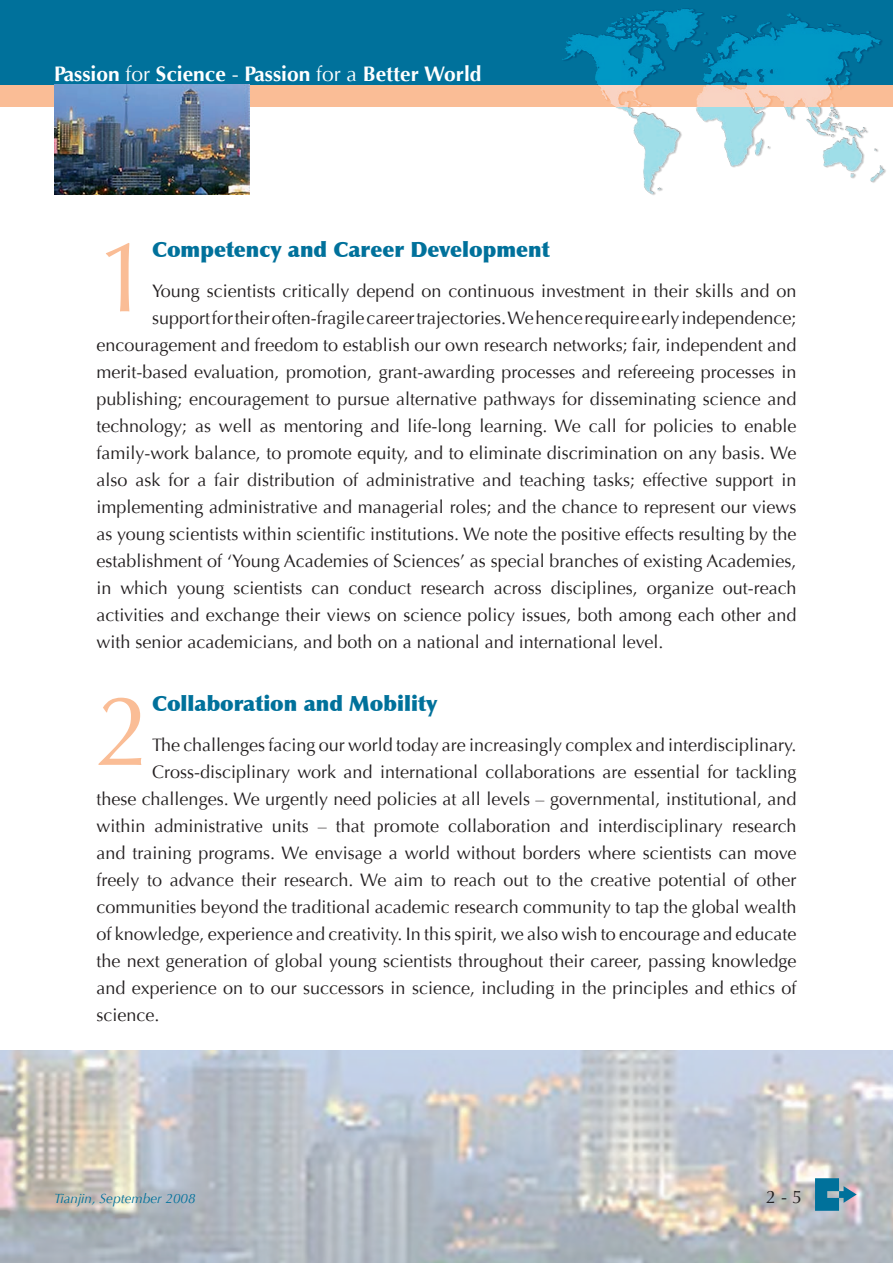
<style>
.page{position:relative;width:893px;height:1263px;background:#fff}
.page>*{position:absolute;margin:0;border:0;box-sizing:border-box;transform-origin:0 0}
.t1{font:99.9px "Optima";color:#fabd96}
.t2{font:900 21px "Optima";color:#00719b}
.t3{font:700 21px "Optima";color:#fff}
.t4{font:18px "Optima";color:#231f20}
.t5{font:italic 13.5px "Optima";color:#00719b}
.s1{font-weight:400}
</style>
<div class="page">
<img style="left:0;top:1050px;width:893px;height:213px">
<div style="left:0;top:85px;width:893px;height:21px;background:#fabd96"></div>
<div style="left:0;top:0;width:893px;height:85px;background:#00719b"></div>
<img style="left:553px;top:8px;width:340px;height:187px">
<svg style="left:815px;top:1178px;width:42px;height:33px"></svg>
<img style="left:54px;top:85px;width:195px;height:110px">
<p class="t3" style="left:54px;top:61px;width:429px">Passion <span class="s1">for</span> Science <span class="s1">-</span> Passion <span class="s1">for a</span> Better World</p>
<h1 class="t1" style="left:97px;top:219px;width:57px">1</h1>
<p class="t2" style="left:152px;top:237px;width:399px">Competency and Career Development</p>
<p class="t4" style="left:152px;top:280px;width:646px">Young scientists critically depend on continuous investment in their skills and on</p>
<p class="t4" style="left:152px;top:307px;width:646px">support for their often-fragile career trajectories. We hence require early independence;</p>
<p class="t4" style="left:97px;top:334px;width:701px">encouragement and freedom to establish our own research networks; fair, independent and</p>
<p class="t4" style="left:97px;top:361px;width:701px">merit-based evaluation, promotion, grant-awarding processes and refereeing processes in</p>
<p class="t4" style="left:97px;top:388px;width:701px">publishing; encouragement to pursue alternative pathways for disseminating science and</p>
<p class="t4" style="left:97px;top:415px;width:701px">technology; as well as mentoring and life-long learning. We call for policies to enable</p>
<p class="t4" style="left:97px;top:442px;width:701px">family-work balance, to promote equity, and to eliminate discrimination on any basis. We</p>
<p class="t4" style="left:97px;top:469px;width:701px">also ask for a fair distribution of administrative and teaching tasks; effective support in</p>
<p class="t4" style="left:97px;top:496px;width:701px">implementing administrative and managerial roles; and the chance to represent our views</p>
<p class="t4" style="left:97px;top:523px;width:701px">as young scientists within scientific institutions. We note the positive effects resulting by the</p>
<p class="t4" style="left:97px;top:550px;width:701px">establishment of ‘Young Academies of Sciences’ as special branches of existing Academies,</p>
<p class="t4" style="left:97px;top:577px;width:701px">in which young scientists can conduct research across disciplines, organize out-reach</p>
<p class="t4" style="left:97px;top:604px;width:701px">activities and exchange their views on science policy issues, both among each other and</p>
<p class="t4" style="left:97px;top:631px;width:569px">with senior academicians, and both on a national and international level.</p>
<h1 class="t1" style="left:97px;top:673px;width:57px">2</h1>
<p class="t2" style="left:152px;top:691px;width:287px">Collaboration and Mobility</p>
<p class="t4" style="left:152px;top:734px;width:646px">The challenges facing our world today are increasingly complex and interdisciplinary.</p>
<p class="t4" style="left:152px;top:761px;width:646px">Cross-disciplinary work and international collaborations are essential for tackling</p>
<p class="t4" style="left:97px;top:788px;width:701px">these challenges. We urgently need policies at all levels – governmental, institutional, and</p>
<p class="t4" style="left:97px;top:815px;width:701px">within administrative units – that promote collaboration and interdisciplinary research</p>
<p class="t4" style="left:97px;top:842px;width:701px">and training programs. We envisage a world without borders where scientists can move</p>
<p class="t4" style="left:97px;top:869px;width:701px">freely to advance their research. We aim to reach out to the creative potential of other</p>
<p class="t4" style="left:97px;top:896px;width:701px">communities beyond the traditional academic research community to tap the global wealth</p>
<p class="t4" style="left:97px;top:923px;width:701px">of knowledge, experience and creativity. In this spirit, we also wish to encourage and educate</p>
<p class="t4" style="left:97px;top:950px;width:701px">the next generation of global young scientists throughout their career, passing knowledge</p>
<p class="t4" style="left:97px;top:977px;width:701px">and experience on to our successors in science, including in the principles and ethics of</p>
<p class="t4" style="left:97px;top:1004px;width:65px">science.</p>
<p class="t5" style="left:54px;top:1191px;width:143px">Tianjin, September 2008</p>
<p class="t4" style="left:766px;top:1187px;width:38px">2 - 5</p>
</div>
